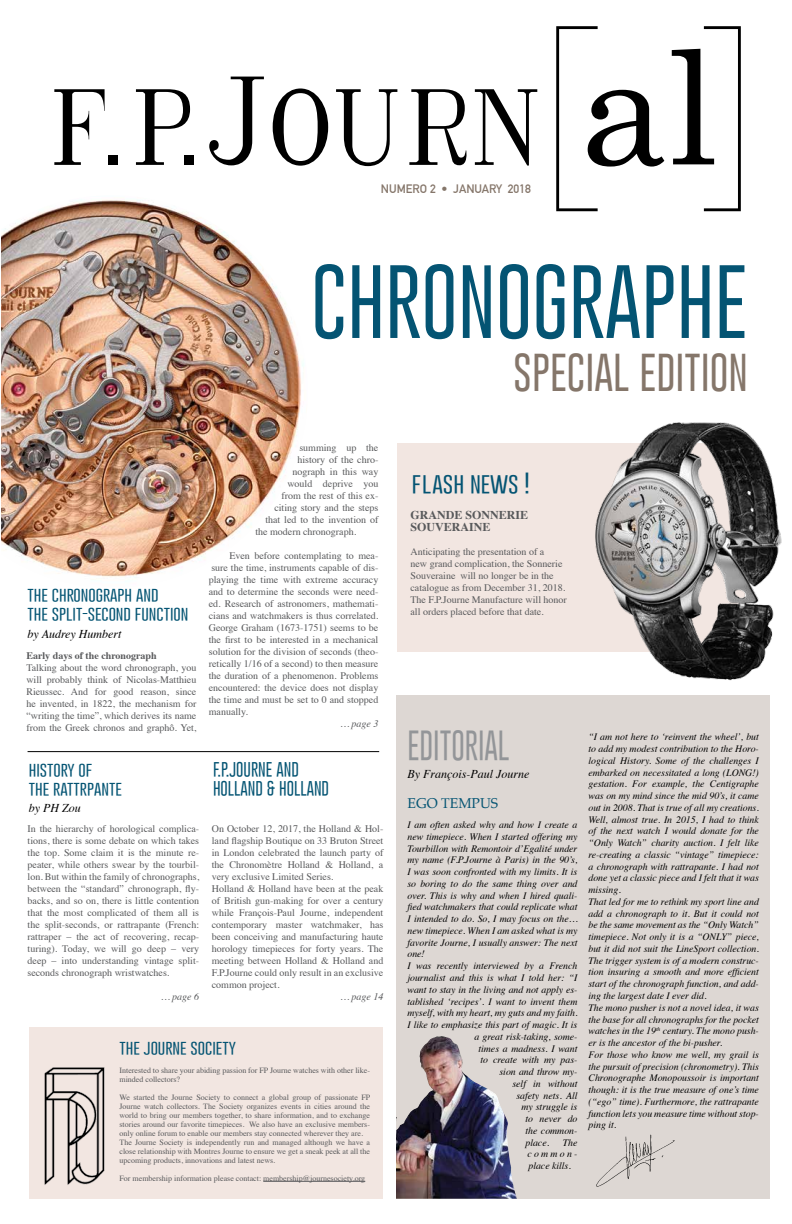
<style>
.page{position:relative;width:792px;height:1224px;background:#fff}
.page>*{position:absolute;margin:0;border:0;box-sizing:border-box;transform-origin:0 0}
.t1{font:300 80px "Gobold";color:#045473}
.t2{font:300 41px "Gobold";color:#85766a}
.t3{font:300 32.6px "Gobold";color:#939598;scale:.9 1}
.t4{font:300 23px "Gobold";color:#045473}
.t5{font:300 16px/19.2px "Gobold";color:#045473}
.t6{font:14px "Palatino";color:#045473}
.t7{font:italic 12px "Times";color:#000}
.t8{font:700 12px/12px "Times";color:#58595b}
.t9{font:700 12px "DIN Alternate";color:#85766a}
.t10{font:10px/12px "Times";color:#58595b;text-align:justify}
.t11{font:700 10px "Times";color:#58595b}
.t12{font:italic 10px "Times";color:#58595b}
.t13{font:italic 9.8px/11.8px "Times";color:#000;text-align:justify}
.t14{font:8px/9px "Times";color:#58595b}
</style>
<div class="page">
<div style="left:396px;top:696px;width:374px;height:503px;background:#ddd7d3"></div>
<div style="left:30px;top:1027px;width:353px;height:172px;background:#f2e6e1"></div>
<div style="left:397px;top:444px;width:348px;height:208px;background:#f2e6e1"></div>
<img style="left:396px;top:1036px;width:121px;height:163px">
<svg style="left:273px;top:88px;width:55px;height:78px"></svg>
<svg style="left:54px;top:89px;width:51px;height:76px"></svg>
<svg style="left:136px;top:89px;width:54px;height:76px"></svg>
<svg style="left:209px;top:77px;width:55px;height:88px"></svg>
<svg style="left:336px;top:89px;width:61px;height:77px"></svg>
<svg style="left:409px;top:89px;width:58px;height:76px"></svg>
<svg style="left:475px;top:89px;width:62px;height:77px"></svg>
<div style="left:109px;top:155px;width:9px;height:10px;background:#000"></div>
<div style="left:185px;top:155px;width:9px;height:10px;background:#000"></div>
<svg style="left:556px;top:26px;width:108px;height:185px"></svg>
<svg style="left:672px;top:26px;width:69px;height:185px"></svg>
<img style="left:596px;top:1134px;width:79px;height:53px">
<hr style="left:28px;top:751px;width:351px;height:1px;background:#000">
<hr style="left:263px;top:1181px;width:102px;height:1px;background:#58595b">
<img style="left:1px;top:200px;width:303px;height:378px">
<img style="left:583px;top:422px;width:199px;height:274px">
<img style="left:44px;top:1067px;width:61px;height:118px">
<p class="t9" style="left:381px;top:179px;width:151px">NUMERO 2 • JANUARY 2018</p>
<h1 class="t1" style="left:311px;top:252px;width:438px">CHRONOGRAPHE</h1>
<h3 class="t5" style="left:28px;top:585px;width:162px">the chronograph and<br>the split-second function</h3>
<p class="t7" style="left:28px;top:624px;width:95px">by Audrey Humbert</p>
<p class="t11" style="left:26px;top:646px;width:132px">Early days of the chronograph</p>
<p class="t10" style="left:26px;top:661px;width:172px">Talking about the word chronograph, you will probably think of Nicolas-Matthieu Rieussec. And for good reason, since he invented, in 1822, the mechanism for “writing the time”, which derives its name from the Greek chronos and graphô. Yet,</p>
<p class="t10" style="left:299px;top:441px;width:81px">summing up the</p>
<p class="t10" style="left:297px;top:453px;width:83px">history of the chro-</p>
<p class="t10" style="left:292px;top:465px;width:87px">nograph in this way</p>
<p class="t10" style="left:287px;top:477px;width:93px">would deprive you</p>
<p class="t10" style="left:281px;top:489px;width:98px">from the rest of this ex-</p>
<p class="t10" style="left:274px;top:501px;width:105px">citing story and the steps</p>
<p class="t10" style="left:265px;top:513px;width:115px">that led to the invention of</p>
<p class="t10" style="left:255px;top:525px;width:102px">the modern chronograph.</p>
<p class="t10" style="left:209px;top:549px;width:171px;text-indent:21px">Even before contemplating to mea&shy;sure the time, instruments capable of dis&shy;playing the time with extreme accuracy and to determine the seconds were need&shy;ed. Research of astronomers, mathemati&shy;cians and watchmakers is thus correlated.<br>George Graham (1673-1751) seems to be the first to be interested in a mechanical solution for the division of seconds (theo&shy;retically 1/16 of a second) to then measure the duration of a phenomenon. Problems encountered: the device does not display the time and must be set to 0 and stopped manually.</p>
<p class="t12" style="left:340px;top:715px;width:40px">… page 3</p>
<h3 class="t5" style="left:29px;top:760px;width:95px">history of<br>the rattrpante</h3>
<p class="t7" style="left:29px;top:798px;width:53px">by PH Zou</p>
<p class="t10" style="left:28px;top:822px;width:173px">In the hierarchy of horological complica&shy;tions, there is some debate on which takes the top. Some claim it is the minute re&shy;peater, while others swear by the tourbil&shy;lon. But within the family of chronographs, between the “standard” chronograph, fly&shy;backs, and so on, there is little contention that the most complicated of them all is the split-seconds, or rattrapante (French: rattraper – the act of recovering, recap&shy;turing). Today, we will go deep – very deep – into understanding vintage split&shy;seconds chronograph wristwatches.</p>
<p class="t12" style="left:161px;top:988px;width:40px">… page 6</p>
<h3 class="t5" style="left:213px;top:760px;width:118px">F.P.JOURNE AND<br>HOLLAND &amp; HOLLAND</h3>
<p class="t10" style="left:212px;top:822px;width:173px;text-align:left">On October 12, 2017, the Holland &amp; Hol&shy;land flagship Boutique on 33 Bruton Street in London celebrated the launch party of the Chronomètre Holland &amp; Holland, a very exclusive Limited Series.<br>Holland &amp; Holland have been at the peak of British gun-making for over a century while François-Paul Journe, independent contemporary master watchmaker, has been conceiving and manufacturing haute horology timepieces for forty years. The meeting between Holland &amp; Holland and F.P.Journe could only result in an exclusive common project.</p>
<p class="t12" style="left:340px;top:988px;width:45px">… page 14</p>
<h3 class="t5" style="left:120px;top:1038px;width:118px">the journe society</h3>
<p class="t14" style="left:120px;top:1065px;width:252px">Interested to share your abiding passion for FP Journe watches with other like&shy;minded collectors?</p>
<p class="t14" style="left:120px;top:1092px;width:252px">We started the Journe Society to connect a global group of passionate FP Journe watch collectors. The Society organizes events in cities around the world to bring our members together, to share information, and to exchange stories around our favorite timepieces. We also have an exclusive members&shy;only online forum to enable our members stay connected wherever they are.<br>The Journe Society is independently run and managed although we have a close relationship with Montres Journe to ensure we get a sneak peek at all the upcoming products, innovations and latest news.</p>
<p class="t14" style="left:120px;top:1173px;width:247px">For membership information please contact: membership@journesociety.org</p>
<h2 class="t2" style="left:513px;top:348px;width:236px">SPECIAL EDITION</h2>
<h3 class="t4" style="left:412px;top:469px;width:119px">flash news !</h3>
<p class="t8" style="left:411px;top:508px;width:119px">GRANDE SONNERIE<br>SOUVERAINE</p>
<p class="t10" style="left:411px;top:545px;width:158px;text-align:left">Anticipating the presentation of a<br>new grand complication, the Sonnerie Souveraine will no longer be in the catalogue as from December 31, 2018.<br>The F.P.Journe Manufacture will honor all orders placed before that date.</p>
<h3 class="t3" style="left:407px;top:725px;width:115px">EDITORIAL</h3>
<p class="t7" style="left:407px;top:764px;width:123px">By François-Paul Journe</p>
<h3 class="t6" style="left:407px;top:791px;width:92px">EGO TEMPUS</h3>
<p class="t13" style="left:407px;top:818px;width:172px">I am often asked why and how I create a</p>
<p class="t13" style="left:407px;top:830px;width:172px">new timepiece. When I started offering my</p>
<p class="t13" style="left:407px;top:842px;width:172px">Tourbillon with Remontoir d’Egalité under</p>
<p class="t13" style="left:407px;top:854px;width:171px">my name (F.P.Journe à Paris) in the 90’s,</p>
<p class="t13" style="left:407px;top:865px;width:171px">I was soon confronted with my limits. It is</p>
<p class="t13" style="left:407px;top:877px;width:172px">so boring to do the same thing over and</p>
<p class="t13" style="left:407px;top:889px;width:171px">over. This is why and when I hired quali-</p>
<p class="t13" style="left:407px;top:901px;width:172px">fied watchmakers that could replicate what</p>
<p class="t13" style="left:407px;top:912px;width:171px">I intended to do. So, I may focus on the…</p>
<p class="t13" style="left:407px;top:924px;width:172px">new timepiece. When I am asked what is my</p>
<p class="t13" style="left:407px;top:936px;width:172px">favorite Journe, I usually answer: The next</p>
<p class="t13" style="left:407px;top:948px;width:19px">one!</p>
<p class="t13" style="left:407px;top:959px;width:172px">I was recently interviewed by a French</p>
<p class="t13" style="left:407px;top:971px;width:172px">journalist and this is what I told her: “I</p>
<p class="t13" style="left:407px;top:983px;width:171px">want to stay in the living and not apply es-</p>
<p class="t13" style="left:407px;top:995px;width:172px">tablished ‘recipes’. I want to invent them</p>
<p class="t13" style="left:407px;top:1006px;width:172px">myself, with my heart, my guts and my faith.</p>
<p class="t13" style="left:407px;top:1018px;width:171px">I like to emphasize this part of magic. It is</p>
<p class="t13" style="left:474px;top:1030px;width:104px">a great risk-taking, some-</p>
<p class="t13" style="left:478px;top:1042px;width:101px">times a madness. I want</p>
<p class="t13" style="left:480px;top:1054px;width:99px">to create with my pas-</p>
<p class="t13" style="left:499px;top:1065px;width:79px">sion and throw my-</p>
<p class="t13" style="left:512px;top:1077px;width:67px">self in without</p>
<p class="t13" style="left:516px;top:1089px;width:63px">safety nets. All</p>
<p class="t13" style="left:521px;top:1101px;width:58px">my struggle is</p>
<p class="t13" style="left:525px;top:1112px;width:54px">to never do</p>
<p class="t13" style="left:525px;top:1124px;width:54px">the common-</p>
<p class="t13" style="left:525px;top:1136px;width:25px">place.</p>
<p class="t13" style="left:527px;top:1136px;width:52px;text-indent:35px">The common&shy;place kills.</p>
<p class="t13" style="left:588px;top:731px;width:172px;text-align:left">“I am not here to ‘reinvent the wheel’, but to add my modest contribution to the Horo&shy;logical History. Some of the challenges I embarked on necessitated a long (LONG!) gestation. For example, the Centigraphe was on my mind since the mid 90’s, it came out in 2008. That is true of all my creations.<br>Well, almost true. In 2015, I had to think of the next watch I would donate for the “Only Watch” charity auction. I felt like re-creating a classic “vintage” timepiece: a chronograph with rattrapante. I had not done yet a classic piece and I felt that it was missing.<br>That led for me to rethink my sport line and add a chronograph to it. But it could not be the same movement as the “Only Watch” timepiece. Not only it is a “ONLY” piece, but it did not suit the LineSport collection.<br>The trigger system is of a modern construc&shy;tion insuring a smooth and more efficient start of the chronograph function, and add&shy;ing the largest date I ever did.<br>The mono pusher is not a novel idea, it was the base for all chronographs for the pocket watches in the 19<sup>th</sup> century. The mono push&shy;er is the ancestor of the bi-pusher.<br>For those who know me well, my grail is the pursuit of precision (chronometry). This Chronographe Monopoussoir is important though: it is the true measure of one’s time (“ego” time). Furthermore, the rattrapante function lets you measure time without stop&shy;ping it.</p>
</div>
